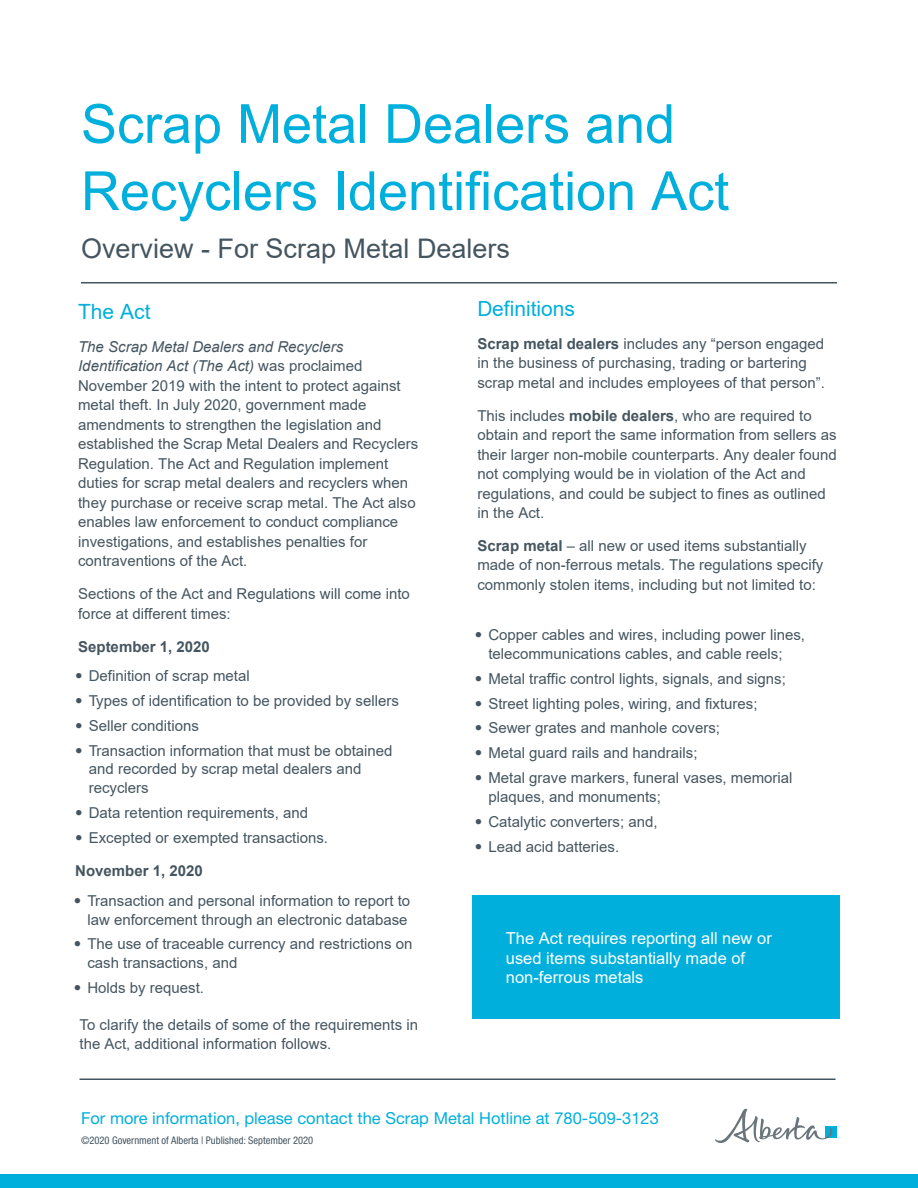
<style>
.page{position:relative;width:918px;height:1188px;background:#fff}
.page>*{position:absolute;margin:0;border:0;box-sizing:border-box;transform-origin:0 0}
.t1{font:54px/67.2px "Arial";color:#00afdb}
.t2{font:27px "Arial";color:#455560}
.t3{font:21px "Arial";color:#00afdb}
.t4{font:16.5px/19.8px "Arial";color:#fff}
.t5{font:16.5px "Helvetica Neue LT Std";color:#00afdb}
.t6{font:15px/19.5px "Arial";color:#455560}
.t7{font:700 15px "Arial";color:#455560}
.t8{font:condensed 10.5px "Helvetica Neue LT Std";color:#455560}
.s1{font-style:italic}
.s2{font-family:"Helvetica Neue LT Std"}
.s3{font-weight:700}
</style>
<div class="page">
<div style="left:472px;top:895px;width:367px;height:124px;background:#00afdb"></div>
<hr style="left:81px;top:282px;width:756px;height:2px;background:#455560">
<hr style="left:80px;top:1078px;width:756px;height:2px;background:#455560">
<div style="left:826px;top:1126px;width:11px;height:11px;background:#00afdb"></div>
<svg style="left:715px;top:1109px;width:117px;height:34px"></svg>
<div style="left:0;top:1174px;width:918px;height:14px;background:#00afdb"></div>
<h1 class="t1" style="left:81px;top:90px;width:650px">Scrap Metal Dealers and<br>Recyclers Identification Act</h1>
<h2 class="t2" style="left:81px;top:230px;width:431px">Overview - For Scrap Metal Dealers</h2>
<h3 class="t3" style="left:78px;top:297px;width:74px">The Act</h3>
<p class="t6" style="left:78px;top:336px;width:342px"><span class="s1">The Scrap Metal Dealers and Recyclers Identification Act (The Act)</span> was proclaimed November 2019 with the intent to protect against metal theft. In July 2020, government made amendments to strengthen the legislation and established the Scrap Metal Dealers and Recyclers Regulation. The Act and Regulation implement duties for scrap metal dealers and recyclers when they purchase or receive scrap metal. The Act also enables law enforcement to conduct compliance investigations, and establishes penalties for contraventions of the Act.</p>
<p class="t6" style="left:78px;top:584px;width:333px">Sections of the Act and Regulations will come into force at different times:</p>
<p class="t7" style="left:78px;top:636px;width:133px">September 1, 2020</p>
<p class="t6" style="left:75px;top:666px;width:176px"><span class="s2">•</span> Definition of scrap metal</p>
<p class="t6" style="left:75px;top:691px;width:325px"><span class="s2">•</span> Types of identification to be provided by sellers</p>
<p class="t6" style="left:75px;top:716px;width:125px"><span class="s2">•</span> Seller conditions</p>
<p class="t6" style="left:89px;top:741px;width:305px;line-height:18.6px;text-indent:-14px"><span class="s2">•</span> Transaction information that must be obtained and recorded by scrap metal dealers and recyclers</p>
<p class="t6" style="left:75px;top:803px;width:234px"><span class="s2">•</span> Data retention requirements, and</p>
<p class="t6" style="left:75px;top:827px;width:254px"><span class="s2">•</span> Excepted or exempted transactions.</p>
<p class="t7" style="left:75px;top:860px;width:129px">November 1, 2020</p>
<p class="t6" style="left:74px;top:891px;width:338px;line-height:18.6px;text-align:right"><span class="s2">•</span> Transaction and personal information to report to law enforcement through an electronic database</p>
<p class="t6" style="left:87px;top:935px;width:327px;line-height:18.6px;text-indent:-14px"><span class="s2">•</span> The use of traceable currency and restrictions on cash transactions, and</p>
<p class="t6" style="left:74px;top:978px;width:132px"><span class="s2">•</span> Holds by request.</p>
<p class="t6" style="left:80px;top:1014px;width:340px">To clarify the details of some of the requirements in the Act, additional information follows.</p>
<h3 class="t3" style="left:477px;top:294px;width:99px"><span class="s2">D</span>efinitions</h3>
<p class="t6" style="left:477px;top:334px;width:349px"><span class="s3">Scrap metal dealers</span> includes any “person engaged in the business of purchasing, trading or bartering scrap metal and includes employees of that person”.</p>
<p class="t6" style="left:477px;top:405px;width:361px">This includes <span class="s3">mobile dealers</span>, who are required to obtain and report the same information from sellers as their larger non-mobile counterparts. Any dealer found not complying would be in violation of the Act and regulations, and could be subject to fines as outlined in the Act.</p>
<p class="t6" style="left:477px;top:536px;width:347px"><span class="s3">Scrap metal</span> – all new or used items substantially made of non-ferrous metals. The regulations specify commonly stolen items, including but not limited to:</p>
<p class="t6" style="left:488px;top:625px;width:318px;line-height:18.6px;text-indent:-14px"><span class="s2">•</span> Copper cables and wires, including power lines, telecommunications cables, and cable reels;</p>
<p class="t6" style="left:475px;top:669px;width:313px"><span class="s2">•</span> Metal traffic control lights, signals, and signs;</p>
<p class="t6" style="left:475px;top:693px;width:284px"><span class="s2">•</span> Street lighting poles, wiring, and fixtures;</p>
<p class="t6" style="left:475px;top:718px;width:247px"><span class="s2">•</span> Sewer grates and manhole covers;</p>
<p class="t6" style="left:475px;top:743px;width:224px"><span class="s2">•</span> Metal guard rails and handrails;</p>
<p class="t6" style="left:488px;top:769px;width:306px;line-height:18.6px;text-indent:-14px"><span class="s2">•</span> Metal grave markers, funeral vases, memorial plaques, and monuments;</p>
<p class="t6" style="left:475px;top:812px;width:184px"><span class="s2">•</span> Catalytic converters; and,</p>
<p class="t6" style="left:475px;top:837px;width:146px"><span class="s2">•</span> Lead acid batteries.</p>
<p class="t4" style="left:506px;top:928px;width:267px">The Act requires reporting all new or used items substantially made of non-ferrous metals</p>
<p class="t5" style="left:81px;top:1109px;width:579px">For more information, please contact the Scrap Metal Hotline at 780-509-3123</p>
<p class="t8" style="left:81px;top:1134px;width:234px">©2020 Government of Alberta | Published: September 2020</p>
</div>
